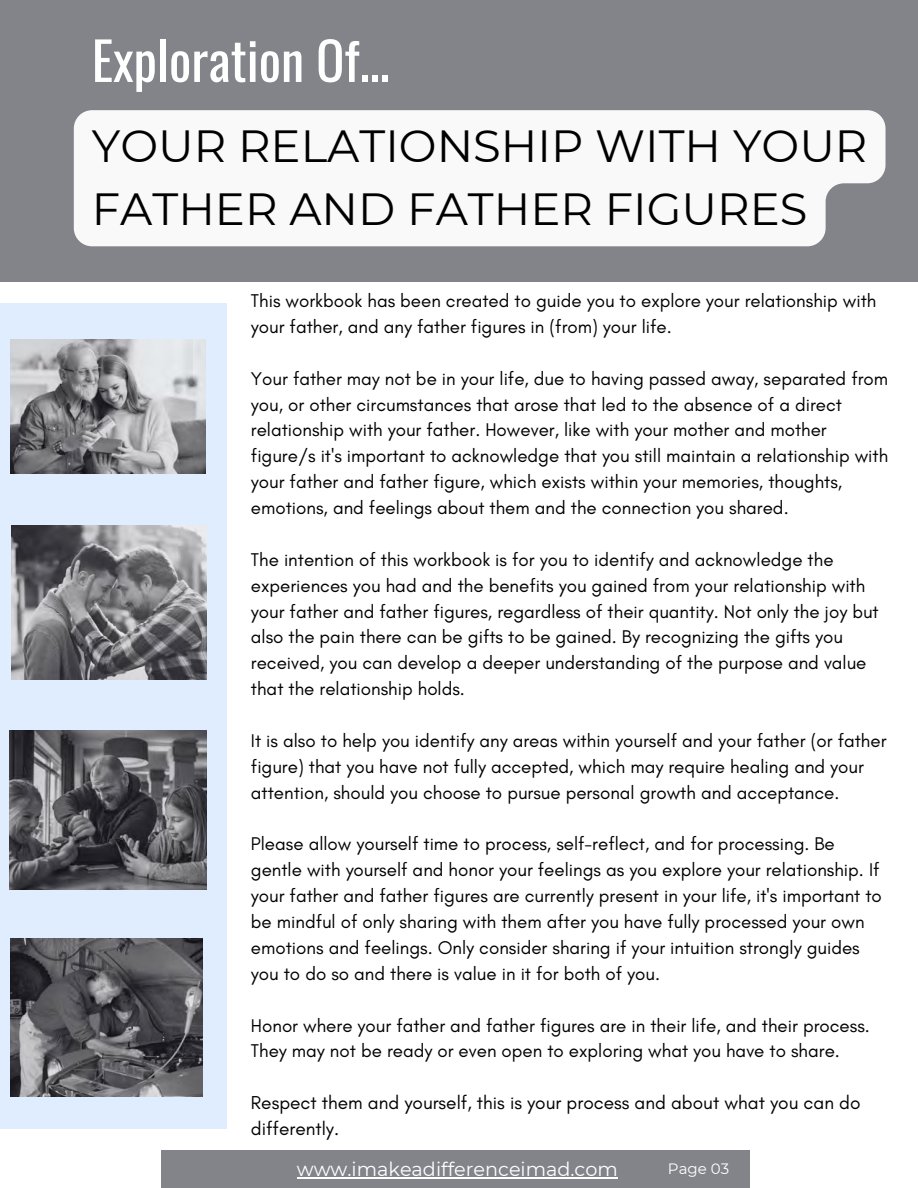
<style>
.page{position:relative;width:918px;height:1188px;background:#fff}
.page>*{position:absolute;margin:0;border:0;box-sizing:border-box;transform-origin:0 0}
.t1{font:52.5px "Oswald";color:#fff}
.t2{font:45px/63px "Montserrat";color:#000}
.t3{font:19.2px "Montserrat";color:#fff}
.t4{font:19.05px/25.8px "Glacial Indifference";color:#000}
.t5{font:18.75px/25.8px "Glacial Indifference";color:#000}
.t6{font:15px "Montserrat";color:#fff}
</style>
<div class="page">
<div style="left:0;top:0;width:918px;height:282px;background:#83848a"></div>
<div style="left:161px;top:1150px;width:588px;height:38px;background:#83848a"></div>
<div style="left:0;top:303px;width:227px;height:825px;background:#e0edff"></div>
<img style="left:12px;top:525px;width:195px;height:154px">
<img style="left:11px;top:339px;width:194px;height:134px">
<img style="left:11px;top:938px;width:192px;height:159px">
<img style="left:9px;top:731px;width:197px;height:158px">
<hr style="left:297px;top:1177px;width:321px;height:1px;background:#fff">
<div style="left:74px;top:110px;width:812px;height:136px;background:#f9f9f9"></div>
<h1 class="t1" style="left:92px;top:19px;width:299px">Exploration Of...</h1>
<h2 class="t2" style="left:92px;top:114px;width:777px">YOUR RELATIONSHIP WITH YOUR<br>FATHER AND FATHER FIGURES</h2>
<p class="t5" style="left:251px;top:288px;width:627px">This workbook has been created to guide you to explore your relationship with your father, and any father figures in (from) your life.</p>
<p class="t5" style="left:251px;top:365px;width:639px">Your father may not be in your life, due to having passed away, separated from you, or other circumstances that arose that led to the absence of a direct relationship with your father. However, like with your mother and mother figure/s it's important to acknowledge that you still maintain a relationship with your father and father figure, which exists within your memories, thoughts, emotions, and feelings about them and the connection you shared.</p>
<p class="t5" style="left:251px;top:546px;width:629px">The intention of this workbook is for you to identify and acknowledge the experiences you had and the benefits you gained from your relationship with your father and father figures, regardless of their quantity. Not only the joy but also the pain there can be gifts to be gained. By recognizing the gifts you received, you can develop a deeper understanding of the purpose and value that the relationship holds.</p>
<p class="t5" style="left:251px;top:727px;width:637px">It is also to help you identify any areas within yourself and your father (or father figure) that you have not fully accepted, which may require healing and your attention, should you choose to pursue personal growth and acceptance.</p>
<p class="t5" style="left:251px;top:831px;width:632px">Please allow yourself time to process, self-reflect, and for processing. Be gentle with yourself and honor your feelings as you explore your relationship. If your father and father figures are currently present in your life, it's important to be mindful of only sharing with them after you have fully processed your own emotions and feelings. Only consider sharing if your intuition strongly guides you to do so and there is value in it for both of you.</p>
<p class="t5" style="left:251px;top:1012px;width:620px">Honor where your father and father figures are in their life, and their process.<br>They may not be ready or even open to exploring what you have to share.</p>
<p class="t4" style="left:251px;top:1090px;width:611px">Respect them and yourself, this is your process and about what you can do differently.</p>
<p class="t3" style="left:297px;top:1157px;width:323px">www.imakeadifferenceimad.com</p>
<p class="t6" style="left:668px;top:1160px;width:63px">Page 03</p>
</div>
